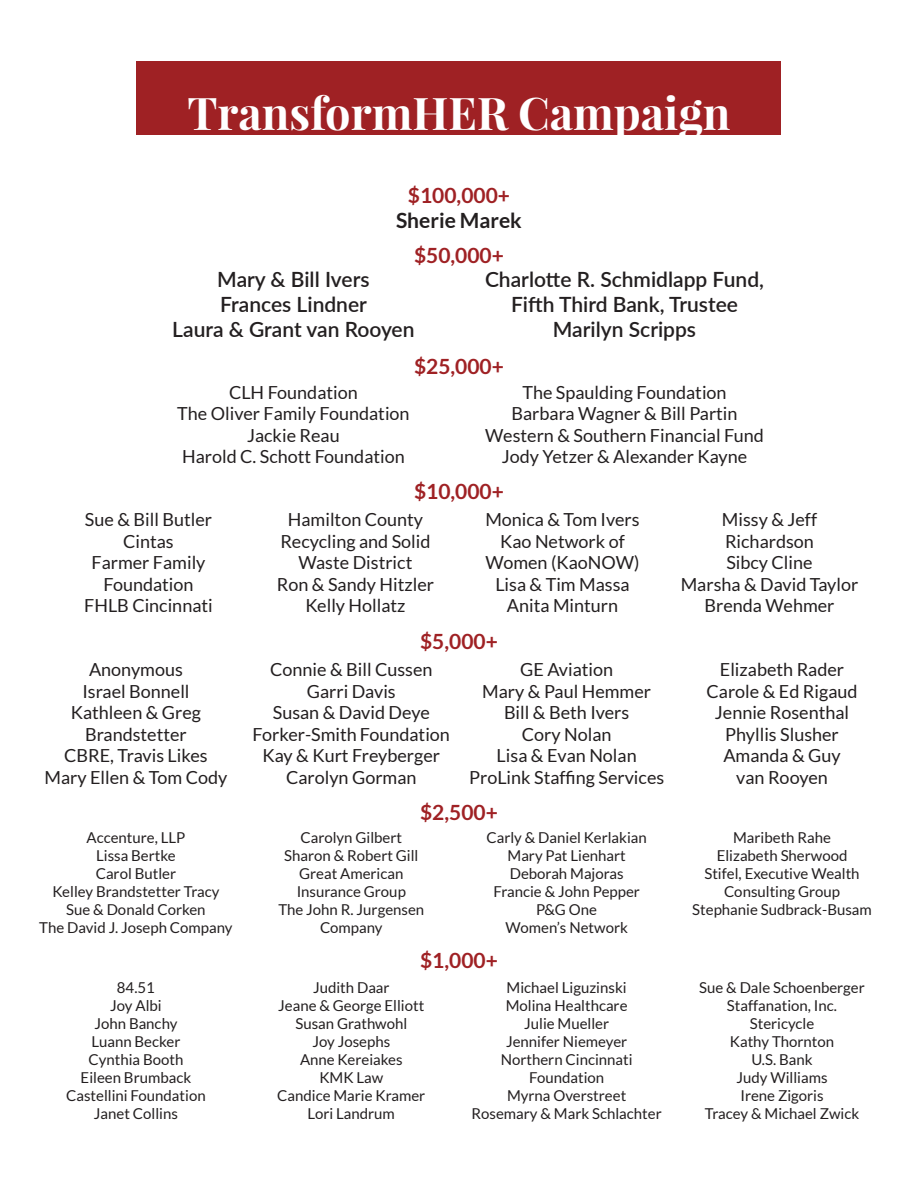
<style>
.page{position:relative;width:918px;height:1188px;background:#fff}
.page>*{position:absolute;margin:0;border:0;box-sizing:border-box;transform-origin:0 0}
.t1{font:700 45px "Playfair Display";color:#fff}
.t2{font:600 21px/25.2px "Lato";color:#231f20;text-align:center}
.t3{font:700 21px "Lato";color:#9f2124}
.t4{font:700 21px "Lato";color:#231f20}
.t5{font:18px/21.6px "Lato";color:#231f20;text-align:center}
.t6{font:15px/18px "Lato";color:#231f20;text-align:center}
</style>
<div class="page">
<div style="left:137px;top:62px;width:644px;height:73px;background:#9f2124"></div>
<p class="t1" style="left:188px;top:84px;width:544px">TransformHER Campaign</p>
<p class="t3" style="left:408px;top:183px;width:104px">$100,000+</p>
<p class="t4" style="left:396px;top:208px;width:127px">Sherie Marek</p>
<p class="t3" style="left:414px;top:243px;width:91px">$50,000+</p>
<p class="t2" style="left:217px;top:266px;width:154px">Mary &amp; Bill Ivers</p>
<p class="t2" style="left:220px;top:291px;width:148px">Frances Lindner</p>
<p class="t2" style="left:172px;top:316px;width:244px">Laura &amp; Grant van Rooyen</p>
<p class="t2" style="left:485px;top:266px;width:281px">Charlotte R. Schmidlapp Fund,<br>Fifth Third Bank, Trustee</p>
<p class="t2" style="left:553px;top:316px;width:145px">Marilyn Scripps</p>
<p class="t3" style="left:414px;top:354px;width:91px">$25,000+</p>
<p class="t5" style="left:229px;top:381px;width:130px">CLH Foundation</p>
<p class="t5" style="left:177px;top:403px;width:234px">The Oliver Family Foundation</p>
<p class="t5" style="left:247px;top:424px;width:94px">Jackie Reau</p>
<p class="t5" style="left:182px;top:446px;width:224px">Harold C. Schott Foundation</p>
<p class="t5" style="left:522px;top:381px;width:206px">The Spaulding Foundation</p>
<p class="t5" style="left:512px;top:403px;width:228px">Barbara Wagner &amp; Bill Partin</p>
<p class="t5" style="left:485px;top:424px;width:280px">Western &amp; Southern Financial Fund</p>
<p class="t5" style="left:502px;top:446px;width:247px">Jody Yetzer &amp; Alexander Kayne</p>
<p class="t5" style="left:85px;top:509px;width:129px">Sue &amp; Bill Butler</p>
<p class="t5" style="left:123px;top:530px;width:52px">Cintas</p>
<p class="t5" style="left:91px;top:552px;width:116px">Farmer Family</p>
<p class="t5" style="left:103px;top:573px;width:92px">Foundation</p>
<p class="t5" style="left:84px;top:595px;width:130px">FHLB Cincinnati</p>
<p class="t5" style="left:89px;top:659px;width:95px">Anonymous</p>
<p class="t5" style="left:82px;top:680px;width:109px">Israel Bonnell</p>
<p class="t5" style="left:71px;top:702px;width:132px">Kathleen &amp; Greg<br>Brandstetter</p>
<p class="t5" style="left:64px;top:745px;width:145px">CBRE, Travis Likes</p>
<p class="t5" style="left:44px;top:767px;width:184px">Mary Ellen &amp; Tom Cody</p>
<p class="t6" style="left:86px;top:828px;width:100px">Accenture, LLP</p>
<p class="t6" style="left:96px;top:846px;width:81px">Lissa Bertke</p>
<p class="t6" style="left:96px;top:864px;width:82px">Carol Butler</p>
<p class="t6" style="left:52px;top:882px;width:169px">Kelley Brandstetter Tracy</p>
<p class="t6" style="left:66px;top:900px;width:141px">Sue &amp; Donald Corken</p>
<p class="t6" style="left:39px;top:918px;width:195px">The David J. Joseph Company</p>
<p class="t6" style="left:117px;top:978px;width:39px">84.51</p>
<p class="t6" style="left:110px;top:996px;width:53px">Joy Albi</p>
<p class="t6" style="left:94px;top:1014px;width:85px">John Banchy</p>
<p class="t6" style="left:91px;top:1032px;width:91px">Luann Becker</p>
<p class="t6" style="left:89px;top:1050px;width:96px">Cynthia Booth</p>
<p class="t6" style="left:81px;top:1068px;width:112px">Eileen Brumback</p>
<p class="t6" style="left:66px;top:1086px;width:141px">Castellini Foundation</p>
<p class="t6" style="left:94px;top:1104px;width:85px">Janet Collins</p>
<p class="t3" style="left:414px;top:480px;width:91px">$10,000+</p>
<p class="t5" style="left:280px;top:509px;width:152px">Hamilton County<br>Recycling and Solid<br>Waste District</p>
<p class="t5" style="left:277px;top:573px;width:159px">Ron &amp; Sandy Hitzler</p>
<p class="t5" style="left:305px;top:595px;width:102px">Kelly Hollatz</p>
<p class="t5" style="left:485px;top:509px;width:156px">Monica &amp; Tom Ivers</p>
<p class="t5" style="left:500px;top:530px;width:126px">Kao Network of</p>
<p class="t5" style="left:485px;top:552px;width:156px">Women (KaoNOW)</p>
<p class="t5" style="left:495px;top:573px;width:136px">Lisa &amp; Tim Massa</p>
<p class="t5" style="left:507px;top:595px;width:113px">Anita Minturn</p>
<p class="t3" style="left:420px;top:629px;width:79px">$5,000+</p>
<p class="t5" style="left:270px;top:659px;width:164px">Connie &amp; Bill Cussen</p>
<p class="t5" style="left:307px;top:680px;width:90px">Garri Davis</p>
<p class="t5" style="left:273px;top:702px;width:159px">Susan &amp; David Deye</p>
<p class="t5" style="left:253px;top:723px;width:199px">Forker-Smith Foundation</p>
<p class="t5" style="left:263px;top:745px;width:179px">Kay &amp; Kurt Freyberger</p>
<p class="t5" style="left:286px;top:767px;width:132px">Carolyn Gorman</p>
<p class="t5" style="left:520px;top:659px;width:94px">GE Aviation</p>
<p class="t5" style="left:482px;top:680px;width:170px">Mary &amp; Paul Hemmer</p>
<p class="t5" style="left:504px;top:702px;width:127px">Bill &amp; Beth Ivers</p>
<p class="t5" style="left:522px;top:723px;width:91px">Cory Nolan</p>
<p class="t5" style="left:497px;top:745px;width:142px">Lisa &amp; Evan Nolan</p>
<p class="t5" style="left:469px;top:767px;width:197px">ProLink Staffing Services</p>
<p class="t3" style="left:420px;top:800px;width:79px">$2,500+</p>
<p class="t6" style="left:301px;top:828px;width:103px">Carolyn Gilbert</p>
<p class="t6" style="left:284px;top:846px;width:136px">Sharon &amp; Robert Gill</p>
<p class="t6" style="left:299px;top:864px;width:106px">Great American</p>
<p class="t6" style="left:297px;top:882px;width:111px">Insurance Group</p>
<p class="t6" style="left:278px;top:900px;width:147px">The John R. Jurgensen<br>Company</p>
<p class="t6" style="left:486px;top:828px;width:162px">Carly &amp; Daniel Kerlakian</p>
<p class="t6" style="left:508px;top:846px;width:120px">Mary Pat Lienhart</p>
<p class="t6" style="left:510px;top:864px;width:115px">Deborah Majoras</p>
<p class="t6" style="left:493px;top:882px;width:148px">Francie &amp; John Pepper</p>
<p class="t6" style="left:536px;top:900px;width:62px">P&amp;G One</p>
<p class="t6" style="left:505px;top:918px;width:124px">Women’s Network</p>
<p class="t3" style="left:420px;top:948px;width:79px">$1,000+</p>
<p class="t6" style="left:313px;top:978px;width:78px">Judith Daar</p>
<p class="t6" style="left:278px;top:996px;width:148px">Jeane &amp; George Elliott</p>
<p class="t6" style="left:295px;top:1014px;width:113px">Susan Grathwohl</p>
<p class="t6" style="left:312px;top:1032px;width:79px">Joy Josephs</p>
<p class="t6" style="left:300px;top:1050px;width:104px">Anne Kereiakes</p>
<p class="t6" style="left:319px;top:1068px;width:65px">KMK Law</p>
<p class="t6" style="left:277px;top:1086px;width:150px">Candice Marie Kramer</p>
<p class="t6" style="left:308px;top:1104px;width:89px">Lori Landrum</p>
<p class="t6" style="left:507px;top:978px;width:122px">Michael Liguzinski</p>
<p class="t6" style="left:506px;top:996px;width:123px">Molina Healthcare</p>
<p class="t6" style="left:524px;top:1014px;width:87px">Julie Mueller</p>
<p class="t6" style="left:506px;top:1032px;width:123px">Jennifer Niemeyer</p>
<p class="t6" style="left:501px;top:1050px;width:133px">Northern Cincinnati</p>
<p class="t6" style="left:529px;top:1068px;width:77px">Foundation</p>
<p class="t6" style="left:507px;top:1086px;width:121px">Myrna Overstreet</p>
<p class="t6" style="left:472px;top:1104px;width:192px">Rosemary &amp; Mark Schlachter</p>
<p class="t5" style="left:722px;top:509px;width:97px">Missy &amp; Jeff</p>
<p class="t5" style="left:725px;top:530px;width:90px">Richardson</p>
<p class="t5" style="left:726px;top:552px;width:88px">Sibcy Cline</p>
<p class="t5" style="left:681px;top:573px;width:179px">Marsha &amp; David Taylor</p>
<p class="t5" style="left:705px;top:595px;width:131px">Brenda Wehmer</p>
<p class="t5" style="left:720px;top:659px;width:126px">Elizabeth Rader</p>
<p class="t5" style="left:707px;top:680px;width:152px">Carole &amp; Ed Rigaud</p>
<p class="t5" style="left:715px;top:702px;width:136px">Jennie Rosenthal</p>
<p class="t5" style="left:725px;top:723px;width:115px">Phyllis Slusher</p>
<p class="t5" style="left:723px;top:745px;width:119px">Amanda &amp; Guy</p>
<p class="t5" style="left:736px;top:767px;width:93px">van Rooyen</p>
<p class="t6" style="left:733px;top:828px;width:99px">Maribeth Rahe</p>
<p class="t6" style="left:717px;top:846px;width:132px">Elizabeth Sherwood</p>
<p class="t6" style="left:704px;top:864px;width:157px">Stifel, Executive Wealth</p>
<p class="t6" style="left:724px;top:882px;width:117px">Consulting Group</p>
<p class="t6" style="left:692px;top:900px;width:181px">Stephanie Sudbrack-Busam</p>
<p class="t6" style="left:699px;top:978px;width:167px">Sue &amp; Dale Schoenberger</p>
<p class="t6" style="left:727px;top:996px;width:112px">Staffanation, Inc.</p>
<p class="t6" style="left:750px;top:1014px;width:66px">Stericycle</p>
<p class="t6" style="left:730px;top:1032px;width:106px">Kathy Thornton</p>
<p class="t6" style="left:751px;top:1050px;width:63px">U.S. Bank</p>
<p class="t6" style="left:737px;top:1068px;width:93px">Judy Williams</p>
<p class="t6" style="left:740px;top:1086px;width:85px">Irene Zigoris</p>
<p class="t6" style="left:705px;top:1104px;width:156px">Tracey &amp; Michael Zwick</p>
</div>
